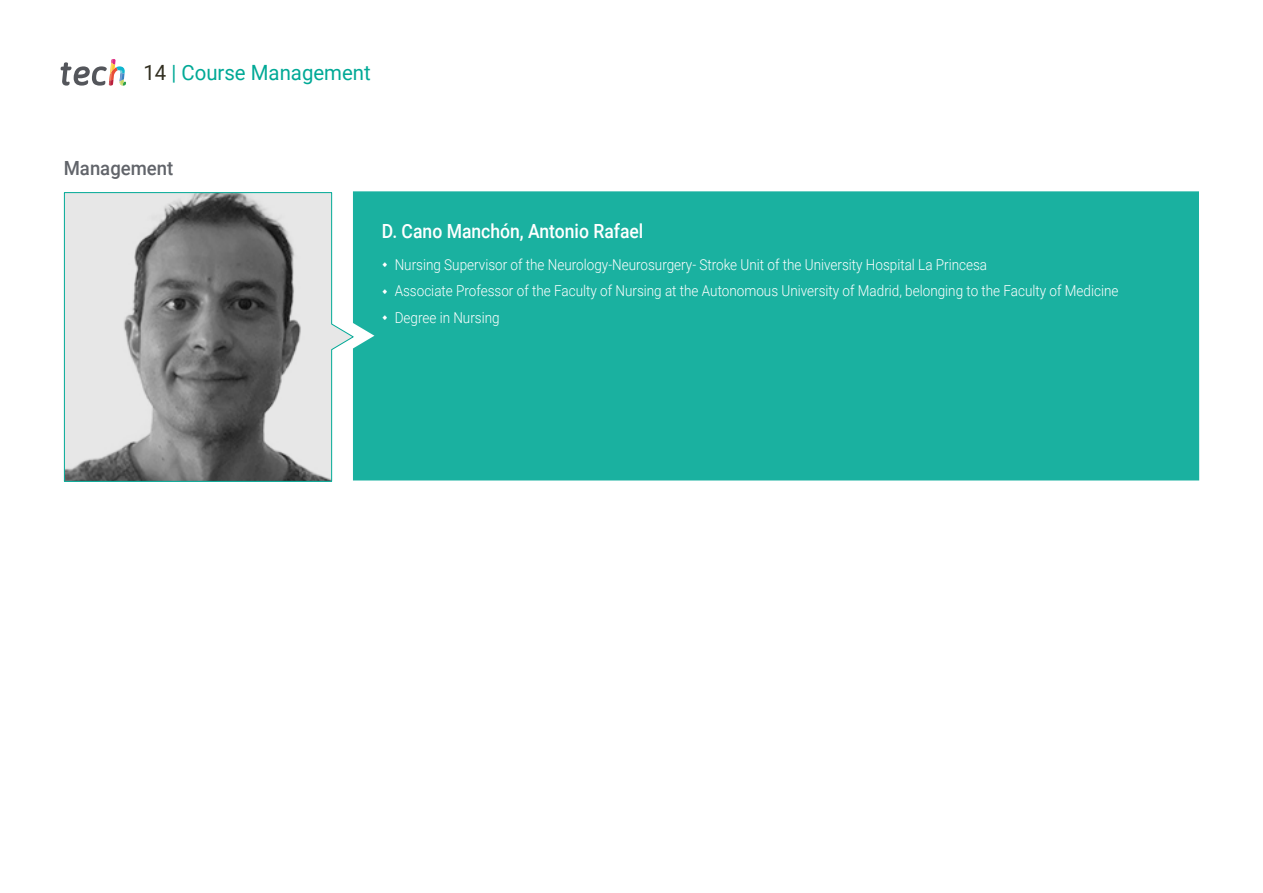
<style>
.page{position:relative;width:1263px;height:893px;background:#fff}
.page>*{position:absolute;margin:0;border:0;box-sizing:border-box;transform-origin:0 0}
.t1{font:21px "Roboto";color:#00a996}
.t2{font:500 19.5px "Roboto";color:#fff;scale:.9 1}
.t3{font:500 19.5px "Roboto";color:#61646a;scale:.95 1}
.t4{font:300 15px/26.7px "Roboto";color:#fff;scale:.9 1}
.s1{color:#312e20}
</style>
<div class="page">
<svg style="left:61px;top:59px;width:65px;height:27px"></svg>
<svg style="left:64px;top:192px;width:290px;height:290px;background:#a4a7a6"></svg>
<div style="left:353px;top:191px;width:846px;height:289px;background:#1ab1a0"></div>
<svg style="left:383px;top:262px;width:4px;height:5px"></svg>
<svg style="left:383px;top:289px;width:4px;height:5px"></svg>
<svg style="left:383px;top:315px;width:4px;height:5px"></svg>
<h1 class="t1" style="left:144px;top:57px;width:229px"><span class="s1">14</span> | Course Management</h1>
<h2 class="t3" style="left:64px;top:155px;width:117px">Management</h2>
<h2 class="t2" style="left:382px;top:217px;width:292px">D. Cano Manchón, Antonio Rafael</h2>
<p class="t4" style="left:395px;top:250px;width:806px">Nursing Supervisor of the Neurology-Neurosurgery- Stroke Unit of the University Hospital La Princesa<br>Associate Professor of the Faculty of Nursing at the Autonomous University of Madrid, belonging to the Faculty of Medicine<br>Degree in Nursing</p>
</div>
